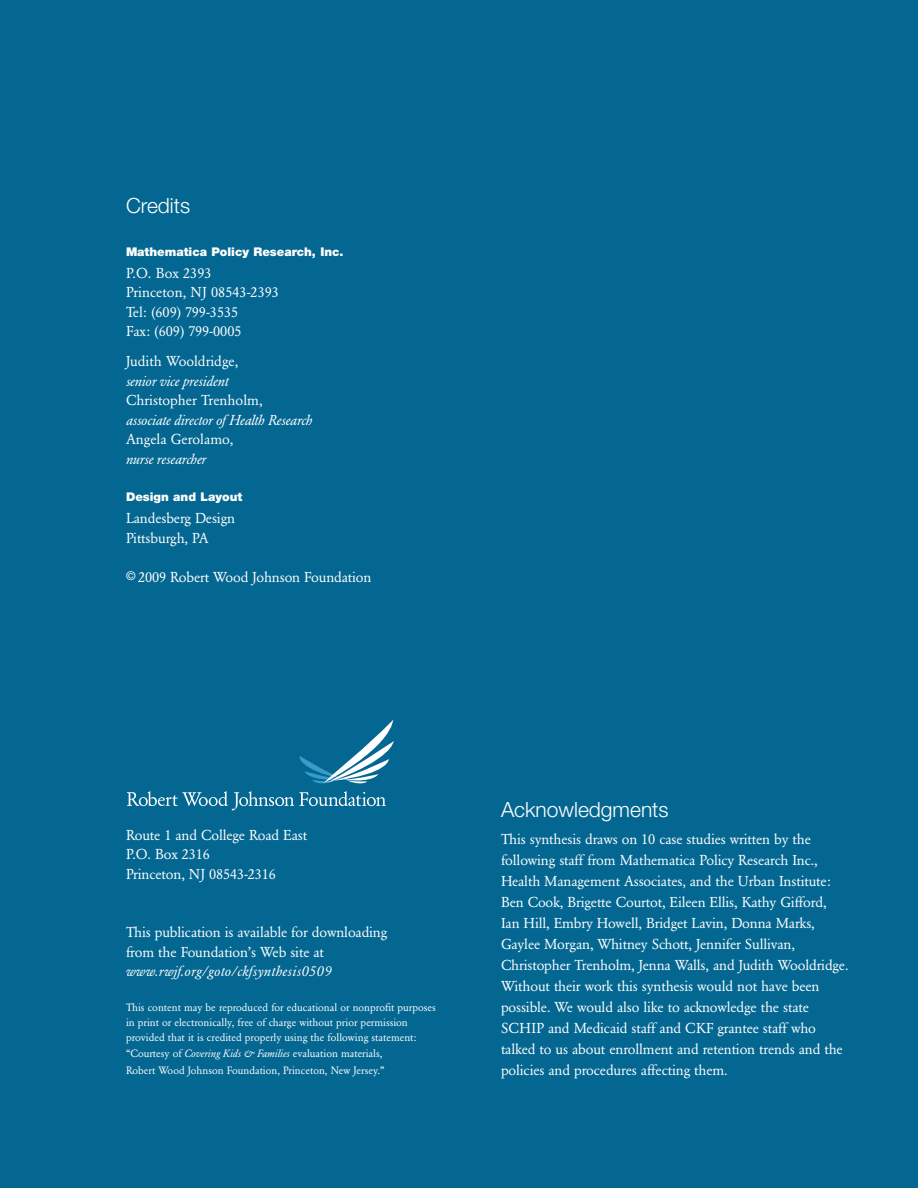
<style>
.page{position:relative;width:918px;height:1188px;background:#046792}
.page>*{position:absolute;margin:0;border:0;box-sizing:border-box;transform-origin:0 0}
.t1{font:300 21px "Helvetica Neue";color:#fff}
.t2{font:14.25px/21px "Garamond BE";letter-spacing:-.01em;color:#fff}
.t3{font:italic 14.25px "Garamond BE";letter-spacing:-.01em;color:#fff}
.t4{font:italic 14.25px "Garamond BE";letter-spacing:.025em;color:#fff}
.t5{font:900 12px "Helvetica Neue";color:#fff}
.t6{font:10.5px/15px "Garamond BE";color:#fff}
.s1{font-family:"Helvetica Neue";font-size:12px}
.s2{font-style:italic}
</style>
<div class="page">
<svg style="left:128px;top:720px;width:266px;height:90px"></svg>
<h1 class="t1" style="left:126px;top:198px;width:66px">Credits</h1>
<p class="t5" style="left:126px;top:248px;width:219px">Mathematica Policy Research, Inc.</p>
<p class="t2" style="left:126px;top:264px;width:155px;line-height:19.5px">P.O. Box 2393<br>Princeton, NJ 08543-2393<br>Tel: (609) 799-3535<br>Fax: (609) 799-0005</p>
<p class="t2" style="left:126px;top:352px;width:114px">Judith Wooldridge,</p>
<p class="t3" style="left:126px;top:375px;width:104px">senior vice president</p>
<p class="t2" style="left:126px;top:391px;width:138px">Christopher Trenholm,</p>
<p class="t3" style="left:126px;top:414px;width:188px">associate director of Health Research</p>
<p class="t2" style="left:126px;top:430px;width:109px">Angela Gerolamo,</p>
<p class="t3" style="left:126px;top:453px;width:82px">nurse researcher</p>
<p class="t5" style="left:126px;top:493px;width:118px">Design and Layout</p>
<p class="t2" style="left:126px;top:510px;width:111px;line-height:19.5px">Landesberg Design<br>Pittsburgh, PA</p>
<p class="t2" style="left:126px;top:567px;width:247px"><span class="s1">©</span> 2009 Robert Wood Johnson Foundation</p>
<p class="t2" style="left:126px;top:826px;width:183px;line-height:19.5px">Route 1 and College Road East<br>P.O. Box 2316<br>Princeton, NJ 08543-2316</p>
<p class="t2" style="left:126px;top:924px;width:263px;line-height:19.5px">This publication is available for downloading from the Foundation’s Web site at</p>
<p class="t4" style="left:126px;top:966px;width:207px">www.rwjf.org/goto/ckfsynthesis0509</p>
<p class="t6" style="left:126px;top:1000px;width:311px">This content may be reproduced for educational or nonprofit purposes in print or electronically, free of charge without prior permission provided that it is credited properly using the following statement:</p>
<p class="t6" style="left:126px;top:1046px;width:260px;line-height:16.5px">“Courtesy of <span class="s2">Covering Kids &amp; Families</span> evaluation materials,<br>Robert Wood Johnson Foundation, Princeton, New Jersey.”</p>
<h1 class="t1" style="left:501px;top:802px;width:169px">Acknowledgments</h1>
<p class="t2" style="left:501px;top:830px;width:349px">This synthesis draws on 10 case studies written by the following staff from Mathematica Policy Research Inc., Health Management Associates, and the Urban Institute:<br>Ben Cook, Brigette Courtot, Eileen Ellis, Kathy Gifford, Ian Hill, Embry Howell, Bridget Lavin, Donna Marks, Gaylee Morgan, Whitney Schott, Jennifer Sullivan, Christopher Trenholm, Jenna Walls, and Judith Wooldridge.<br>Without their work this synthesis would not have been possible. We would also like to acknowledge the state SCHIP and Medicaid staff and CKF grantee staff who talked to us about enrollment and retention trends and the policies and procedures affecting them.</p>
</div>
